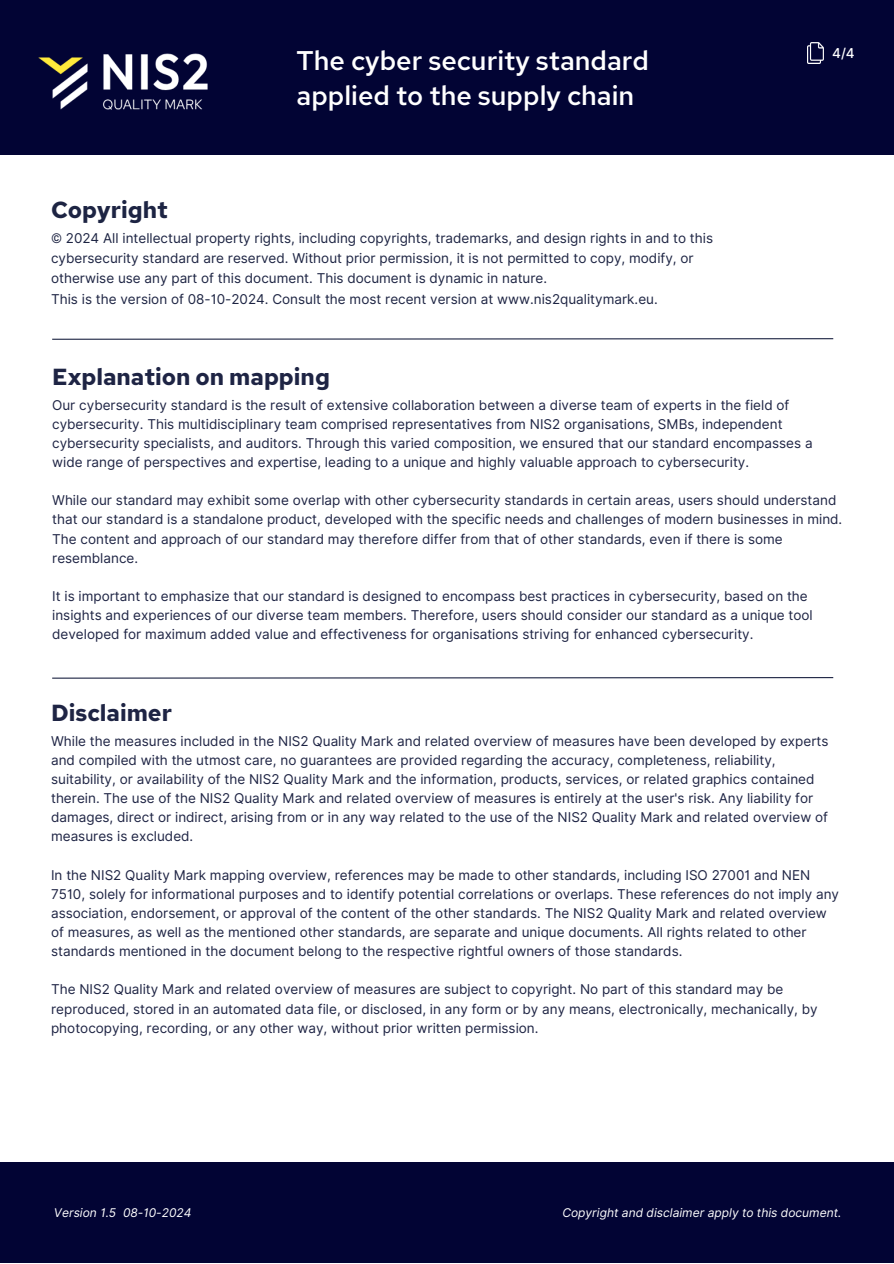
<style>
.page{position:relative;width:894px;height:1264px;background:#fff}
.page>*{position:absolute;margin:0;border:0;box-sizing:border-box;transform-origin:0 0}
.t1{font:500 27px/34.8px "Red Hat Text";color:#fff}
.t2{font:700 23.25px "Red Hat Text";color:#1e2444}
.t3{font:700 23.25px "Red Hat Text";color:#1d2443}
.t4{font:13.5px/19.2px "Inter";color:#1e2444}
.t5{font:13.5px/20.2px "Inter";color:#1d2443}
.t6{font:500 13.5px "Inter";color:#fff}
.t7{font:italic 12px "Inter";color:#fff}
</style>
<div class="page">
<div style="left:0;top:0;width:893px;height:154px;background:#020434"></div>
<img style="left:807px;top:43px;width:16px;height:20px">
<div style="left:0;top:1162px;width:893px;height:101px;background:#020434"></div>
<img style="left:38px;top:53px;width:170px;height:57px">
<svg style="left:52px;top:338px;width:782px;height:2px;background:#7e8294"></svg>
<svg style="left:52px;top:677px;width:782px;height:2px;background:#7e8294"></svg>
<p class="t1" style="left:296px;top:43px;width:354px">The cyber security standard applied to the supply chain</p>
<h3 class="t3" style="left:51px;top:194px;width:118px">Copyright</h3>
<h3 class="t5" style="left:51px;top:228px;width:663px">© 2024 All intellectual property rights, including copyrights, trademarks, and design rights in and to this cybersecurity standard are reserved. Without prior permission, it is not permitted to copy, modify, or otherwise use any part of this document. This document is dynamic in nature.<br>This is the version of 08-10-2024. Consult the most recent version at www.nis2qualitymark.eu.</h3>
<h1 class="t6" style="left:831px;top:45px;width:24px">4/4</h1>
<p class="t2" style="left:52px;top:361px;width:279px">Explanation on mapping</p>
<p class="t4" style="left:52px;top:395px;width:761px">Our cybersecurity standard is the result of extensive collaboration between a diverse team of experts in the field of cybersecurity. This multidisciplinary team comprised representatives from NIS2 organisations, SMBs, independent cybersecurity specialists, and auditors. Through this varied composition, we ensured that our standard encompasses a wide range of perspectives and expertise, leading to a unique and highly valuable approach to cybersecurity.</p>
<h2 class="t4" style="left:52px;top:491px;width:791px">While our standard may exhibit some overlap with other cybersecurity standards in certain areas, users should understand that our standard is a standalone product, developed with the specific needs and challenges of modern businesses in mind.<br>The content and approach of our standard may therefore differ from that of other standards, even if there is some resemblance.</h2>
<h3 class="t4" style="left:52px;top:586px;width:761px">It is important to emphasize that our standard is designed to encompass best practices in cybersecurity, based on the insights and experiences of our diverse team members. Therefore, users should consider our standard as a unique tool developed for maximum added value and effectiveness for organisations striving for enhanced cybersecurity.</h3>
<h3 class="t2" style="left:51px;top:697px;width:122px">Disclaimer</h3>
<h3 class="t4" style="left:51px;top:731px;width:778px">While the measures included in the NIS2 Quality Mark and related overview of measures have been developed by experts and compiled with the utmost care, no guarantees are provided regarding the accuracy, completeness, reliability, suitability, or availability of the NIS2 Quality Mark and the information, products, services, or related graphics contained therein. The use of the NIS2 Quality Mark and related overview of measures is entirely at the user's risk. Any liability for damages, direct or indirect, arising from or in any way related to the use of the NIS2 Quality Mark and related overview of measures is excluded.</h3>
<h3 class="t4" style="left:51px;top:865px;width:789px">In the NIS2 Quality Mark mapping overview, references may be made to other standards, including ISO 27001 and NEN 7510, solely for informational purposes and to identify potential correlations or overlaps. These references do not imply any association, endorsement, or approval of the content of the other standards. The NIS2 Quality Mark and related overview of measures, as well as the mentioned other standards, are separate and unique documents. All rights related to other standards mentioned in the document belong to the respective rightful owners of those standards.</h3>
<h3 class="t4" style="left:51px;top:979px;width:767px">The NIS2 Quality Mark and related overview of measures are subject to copyright. No part of this standard may be reproduced, stored in an automated data file, or disclosed, in any form or by any means, electronically, mechanically, by photocopying, recording, or any other way, without prior written permission.</h3>
<h3 class="t7" style="left:54px;top:1205px;width:139px">Version 1.5 08-10-2024</h3>
<h3 class="t7" style="left:562px;top:1205px;width:280px">Copyright and disclaimer apply to this document.</h3>
</div>
